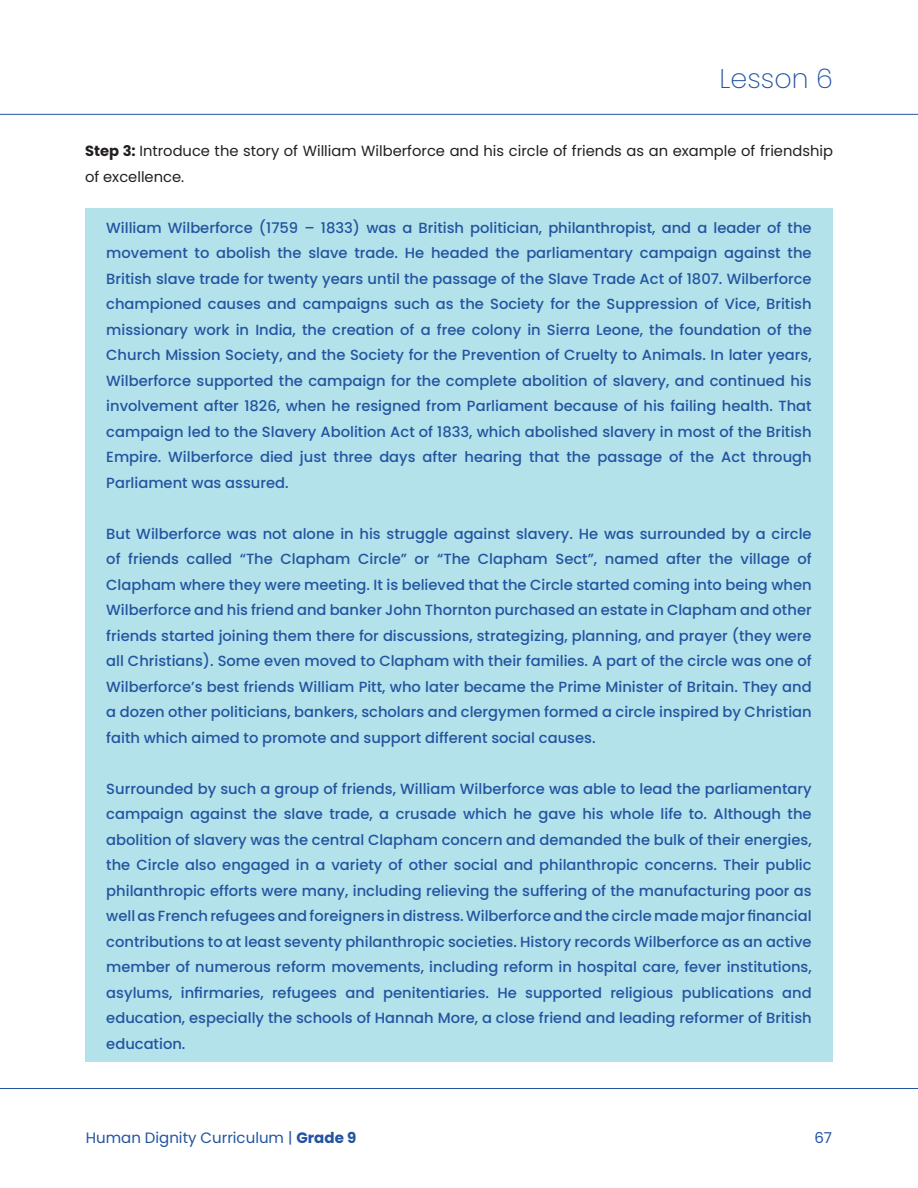
<style>
.page{position:relative;width:918px;height:1188px;background:#fff}
.page>*{position:absolute;margin:0;border:0;box-sizing:border-box;transform-origin:0 0}
.t1{font:200 27px "Poppins";color:#23549f}
.t2{font:15px "Poppins";color:#23549f}
.turquoise_boxes{font:500 14.7px/25.5px "Poppins";color:#23549f;text-align:justify}
.body{font:14.7px/25.5px "Poppins";color:#231f20}
.s1{font-weight:700}
</style>
<div class="page">
<hr style="left:0;top:114px;width:918px;height:1px;background:#23549f">
<hr style="left:0;top:1088px;width:918px;height:1px;background:#23549f">
<div style="left:85px;top:209px;width:748px;height:292px;background:#b3e2eb"></div>
<div style="left:85px;top:489px;width:748px;height:38px;background:#b3e2eb"></div>
<div style="left:85px;top:515px;width:748px;height:241px;background:#b3e2eb"></div>
<div style="left:85px;top:744px;width:748px;height:38px;background:#b3e2eb"></div>
<div style="left:85px;top:770px;width:748px;height:292px;background:#b3e2eb"></div>
<h1 class="t1" style="left:720px;top:63px;width:115px">Lesson 6</h1>
<p class="body" style="left:85px;top:138px;width:750px"><span class="s1">Step 3:</span> Introduce the story of William Wilberforce and his circle of friends as an example of friendship of excellence.</p>
<p class="turquoise_boxes" style="left:106px;top:215px;width:707px">William Wilberforce (1759 – 1833) was a British politician, philanthropist, and a leader of the movement to abolish the slave trade. He headed the parliamentary campaign against the British slave trade for twenty years until the passage of the Slave Trade Act of 1807. Wilberforce championed causes and campaigns such as the Society for the Suppression of Vice, British missionary work in India, the creation of a free colony in Sierra Leone, the foundation of the Church Mission Society, and the Society for the Prevention of Cruelty to Animals. In later years, Wilberforce supported the campaign for the complete abolition of slavery, and continued his involvement after 1826, when he resigned from Parliament because of his failing health. That campaign led to the Slavery Abolition Act of 1833, which abolished slavery in most of the British Empire. Wilberforce died just three days after hearing that the passage of the Act through Parliament was assured.</p>
<p class="turquoise_boxes" style="left:106px;top:521px;width:707px">But Wilberforce was not alone in his struggle against slavery. He was surrounded by a circle of friends called “The Clapham Circle” or “The Clapham Sect”, named after the village of Clapham where they were meeting. It is believed that the Circle started coming into being when Wilberforce and his friend and banker John Thornton purchased an estate in Clapham and other friends started joining them there for discussions, strategizing, planning, and prayer (they were all Christians). Some even moved to Clapham with their families. A part of the circle was one of Wilberforce’s best friends William Pitt, who later became the Prime Minister of Britain. They and a dozen other politicians, bankers, scholars and clergymen formed a circle inspired by Christian faith which aimed to promote and support different social causes.</p>
<p class="turquoise_boxes" style="left:106px;top:776px;width:707px">Surrounded by such a group of friends, William Wilberforce was able to lead the parliamentary campaign against the slave trade, a crusade which he gave his whole life to. Although the abolition of slavery was the central Clapham concern and demanded the bulk of their energies, the Circle also engaged in a variety of other social and philanthropic concerns. Their public philanthropic efforts were many, including relieving the suffering of the manufacturing poor as well as French refugees and foreigners in distress. Wilberforce and the circle made major financial contributions to at least seventy philanthropic societies. History records Wilberforce as an active member of numerous reform movements, including reform in hospital care, fever institutions, asylums, infirmaries, refugees and penitentiaries. He supported religious publications and education, especially the schools of Hannah More, a close friend and leading reformer of British education.</p>
<p class="t2" style="left:86px;top:1129px;width:272px">Human Dignity Curriculum | <span class="s1">Grade 9</span></p>
<p class="t2" style="left:814px;top:1129px;width:19px">67</p>
</div>
